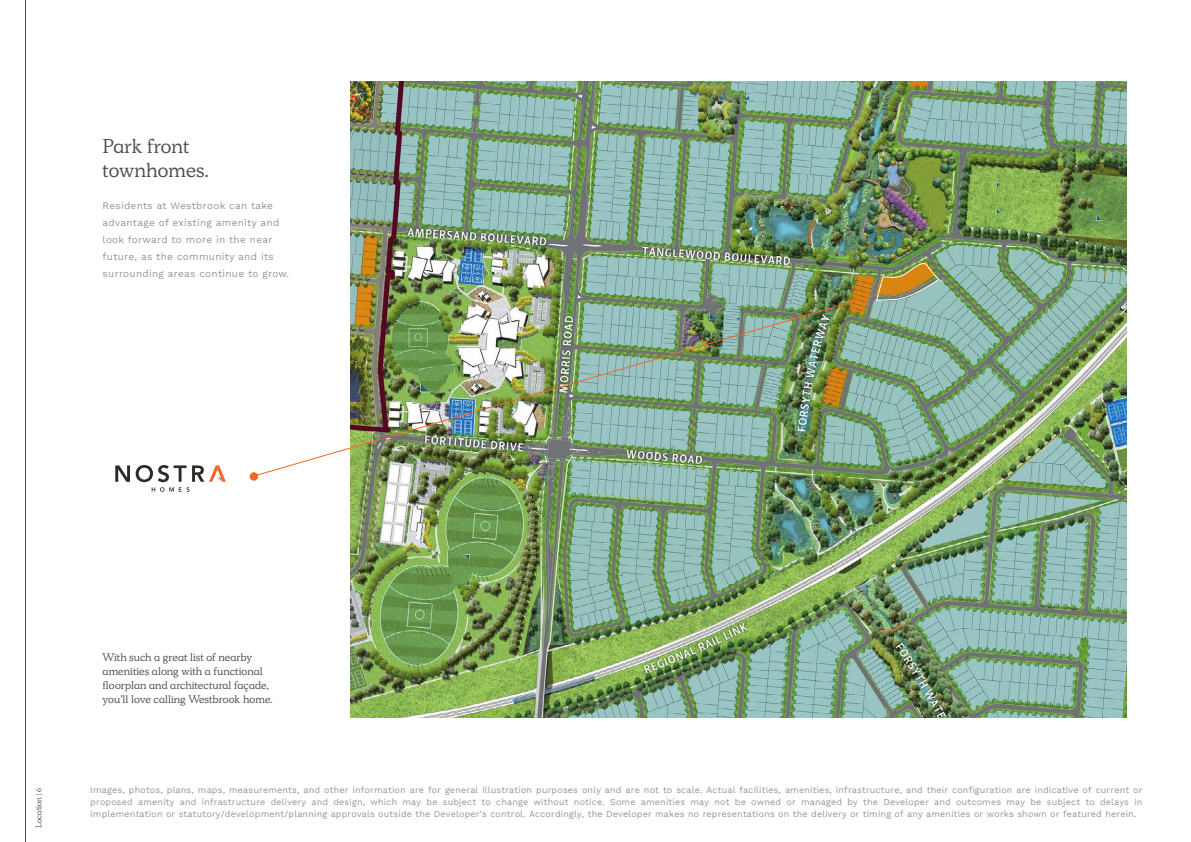
<style>
.page{position:relative;width:1191px;height:842px;background:#fff}
.page>*{position:absolute;margin:0;border:0;box-sizing:border-box;transform-origin:0 0}
.t1{font:20px/24px "Simula";color:#4a4c54}
.t2{font:11px/14px "Simula";color:#4a4c54}
.t3{font:10px/17px "Work Sans";letter-spacing:.03em;color:#939598}
.t4{font:9px/12px "Work Sans";letter-spacing:.02em;color:#939598;text-align:justify}
.t5{font:8px "Simula";letter-spacing:.005em;color:#4a4c54}
</style>
<div class="page">
<img style="left:350px;top:81px;width:776px;height:637px">
<div style="left:250px;top:472px;width:8px;height:9px;background:#f26722;border-radius:50%"></div>
<img style="left:253px;top:293px;width:627px;height:184px">
<svg style="left:115px;top:465px;width:15px;height:17px"></svg>
<svg style="left:136px;top:465px;width:90px;height:27px"></svg>
<hr style="left:25px;top:0;width:1px;height:842px;background:#4a4c54">
<img style="left:875px;top:259px;width:64px;height:49px">
<h1 class="t1" style="left:103px;top:134px;width:108px">Park front townhomes.</h1>
<p class="t3" style="left:103px;top:196px;width:188px">Residents at Westbrook can take advantage of existing amenity and look forward to more in the near future, as the community and its surrounding areas continue to grow.</p>
<p class="t5" style="left:34px;top:828px;width:42px;rotate:-90deg">Location | 6</p>
<p class="t2" style="left:103px;top:650px;width:171px">With such a great list of nearby amenities along with a functional floorplan and architectural façade, you’ll love calling Westbrook home.</p>
<p class="t4" style="left:90px;top:783px;width:1053px">Images, photos, plans, maps, measurements, and other information are for general illustration purposes only and are not to scale. Actual facilities, amenities, infrastructure, and their configuration are indicative of current or proposed amenity and infrastructure delivery and design, which may be subject to change without notice. Some amenities may not be owned or managed by the Developer and outcomes may be subject to delays in implementation or statutory/development/planning approvals outside the Developer’s control. Accordingly, the Developer makes no representations on the delivery or timing of any amenities or works shown or featured herein.</p>
</div>
